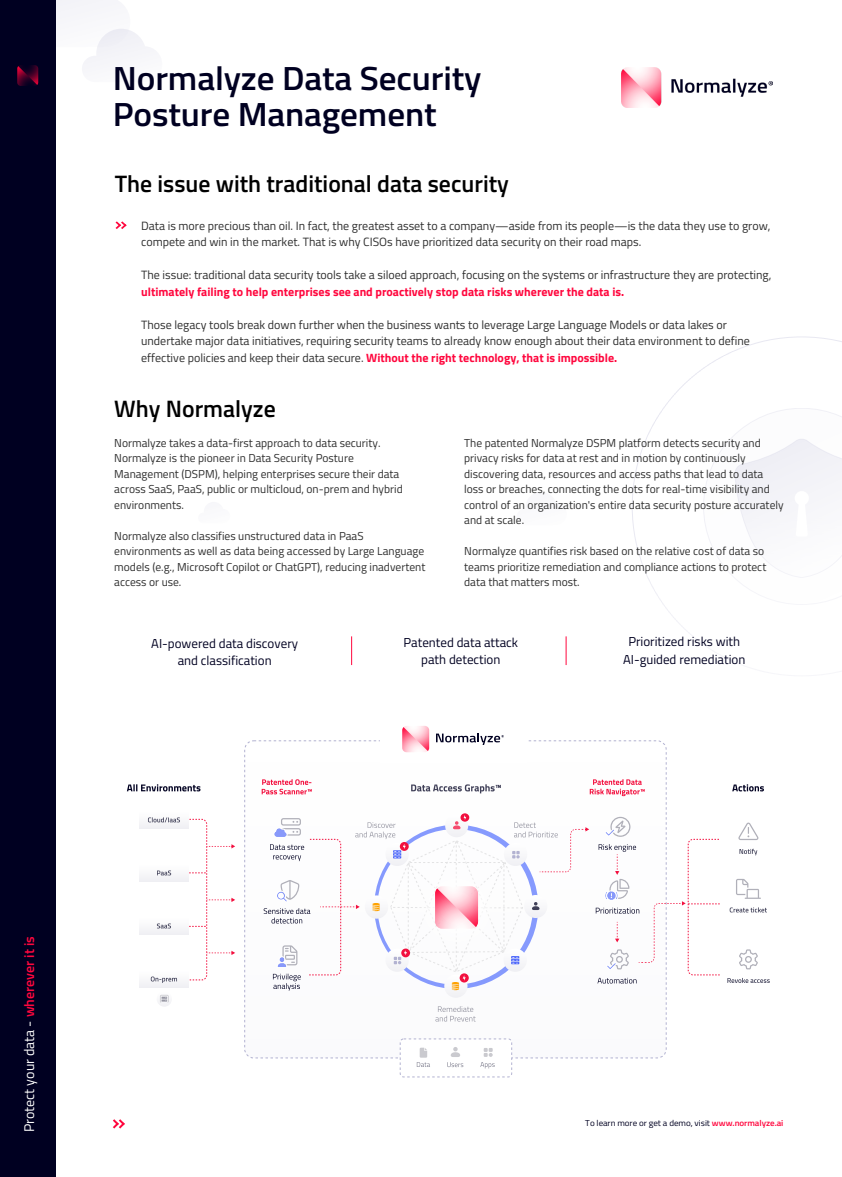
<style>
.page{position:relative;width:842px;height:1177px;background:#fff}
.page>*{position:absolute;margin:0;border:0;box-sizing:border-box;transform-origin:0 0}
.t1{font:600 33.5px/35.2px "Titillium Web";letter-spacing:-.005em;color:#000021;scale:1.05 1}
.t2{font:600 23.75px "Titillium Web";color:#000}
.t3{font:14px "Titillium Web";color:#fff}
.t4{font:13px/17px "Titillium Web";color:#000021;text-align:center}
.t5{font:12px/16.5px "Titillium Web";color:#2f2f2f}
.t6{font:700 12px "Titillium Web";color:#ff073e}
.t7{font:11.5px/15.5px "Titillium Web";color:#2f2f2f}
.t8{font:8.55px "Titillium Web";letter-spacing:-.005em;color:#000021;scale:1.05 1}
.s1{font-weight:700;color:#ff073e}
.s2{font-weight:600;color:#ff073e}
</style>
<div class="page">
<svg style="left:632px;top:337px;width:210px;height:167px"></svg>
<div style="left:0;top:0;width:56px;height:1176px;background:#000021"></div>
<svg style="left:113px;top:1119px;width:12px;height:9px"></svg>
<svg style="left:116px;top:221px;width:11px;height:8px"></svg>
<svg style="left:351px;top:636px;width:1px;height:29px"></svg>
<svg style="left:566px;top:636px;width:1px;height:29px"></svg>
<svg style="left:435px;top:1006px;width:41px;height:15px"></svg>
<div style="left:444px;top:974px;width:24px;height:23px;background:#f3f3f6;border-radius:12px"></div>
<svg style="left:127px;top:784px;width:73px;height:7px"></svg>
<svg style="left:732px;top:784px;width:32px;height:7px"></svg>
<svg style="left:411px;top:784px;width:90px;height:9px"></svg>
<svg style="left:262px;top:779px;width:50px;height:15px"></svg>
<svg style="left:739px;top:848px;width:18px;height:7px"></svg>
<svg style="left:738px;top:822px;width:21px;height:18px"></svg>
<svg style="left:730px;top:907px;width:37px;height:5px"></svg>
<svg style="left:736px;top:878px;width:25px;height:20px"></svg>
<svg style="left:727px;top:978px;width:43px;height:5px"></svg>
<svg style="left:739px;top:949px;width:19px;height:20px"></svg>
<svg style="left:590px;top:779px;width:55px;height:17px"></svg>
<div style="left:400px;top:1038px;width:112px;height:39px;border:1px dashed #b2b2d1;border-radius:4px"></div>
<svg style="left:402px;top:726px;width:27px;height:26px"></svg>
<svg style="left:436px;top:733px;width:68px;height:12px"></svg>
<svg style="left:417px;top:1047px;width:13px;height:20px"></svg>
<svg style="left:447px;top:1047px;width:16px;height:20px"></svg>
<svg style="left:484px;top:1048px;width:9px;height:8px"></svg>
<svg style="left:480px;top:1062px;width:15px;height:7px"></svg>
<div style="left:139px;top:864px;width:50px;height:17px;background:#f8f8fa"></div>
<div style="left:139px;top:917px;width:50px;height:17px;background:#f8f8fa"></div>
<div style="left:139px;top:970px;width:50px;height:17px;background:#f3f3f6"></div>
<svg style="left:148px;top:817px;width:87px;height:165px"></svg>
<svg style="left:264px;top:815px;width:325px;height:175px"></svg>
<div style="left:157px;top:991px;width:15px;height:15px;background:#f5f5f7;border-radius:8px"></div>
<svg style="left:160px;top:995px;width:9px;height:7px"></svg>
<svg style="left:596px;top:816px;width:124px;height:167px"></svg>
<svg style="left:17px;top:0;width:132px;height:86px"></svg>
<img style="left:622px;top:68px;width:150px;height:39px">
<h1 class="t1" style="left:113px;top:59px;width:353px">Normalyze Data Security<br>Posture Management</h1>
<h2 class="t2" style="left:115px;top:165px;width:396px">The issue with traditional data security</h2>
<p class="t5" style="left:141px;top:217px;width:631px">Data is more precious than oil. In fact, the greatest asset to a company—aside from its people—is the data they use to grow, compete and win in the market. That is why CISOs have prioritized data security on their road maps.</p>
<p class="t5" style="left:141px;top:266px;width:632px">The issue: traditional data security tools take a siloed approach, focusing on the systems or infrastructure they are protecting,</p>
<p class="t6" style="left:141px;top:282px;width:485px">ultimately failing to help enterprises see and proactively stop data risks wherever the data is.</p>
<p class="t5" style="left:141px;top:316px;width:610px">Those legacy tools break down further when the business wants to leverage Large Language Models or data lakes or undertake major data initiatives, requiring security teams to already know enough about their data environment to define effective policies and keep their data secure. <span class="s1">Without the right technology, that is impossible.</span></p>
<h2 class="t2" style="left:114px;top:391px;width:163px">Why Normalyze</h2>
<p class="t7" style="left:114px;top:434px;width:290px">Normalyze takes a data-first approach to data security.<br>Normalyze is the pioneer in Data Security Posture Management (DSPM), helping enterprises secure their data across SaaS, PaaS, public or multicloud, on-prem and hybrid environments.</p>
<p class="t7" style="left:114px;top:527px;width:313px">Normalyze also classifies unstructured data in PaaS environments as well as data being accessed by Large Language models (e.g., Microsoft Copilot or ChatGPT), reducing inadvertent access or use.</p>
<p class="t7" style="left:464px;top:434px;width:321px">The patented Normalyze DSPM platform detects security and privacy risks for data at rest and in motion by continuously discovering data, resources and access paths that lead to data loss or breaches, connecting the dots for real-time visibility and control of an organization's entire data security posture accurately and at scale.</p>
<p class="t7" style="left:464px;top:543px;width:304px">Normalyze quantifies risk based on the relative cost of data so teams prioritize remediation and compliance actions to protect data that matters most.</p>
<p class="t4" style="left:151px;top:634px;width:148px">AI-powered data discovery and classification</p>
<p class="t4" style="left:404px;top:633px;width:116px">Patented data attack path detection</p>
<p class="t4" style="left:623px;top:633px;width:124px">Prioritized risks with<br>AI-guided remediation</p>
<p class="t3" style="left:19px;top:1132px;width:197px;rotate:-90deg">Protect your data - <span class="s2">wherever it is</span></p>
<p class="t8" style="left:585px;top:1116px;width:190px">To learn more or get a demo, visit <span class="s2">www.normalyze.ai</span></p>
</div>
